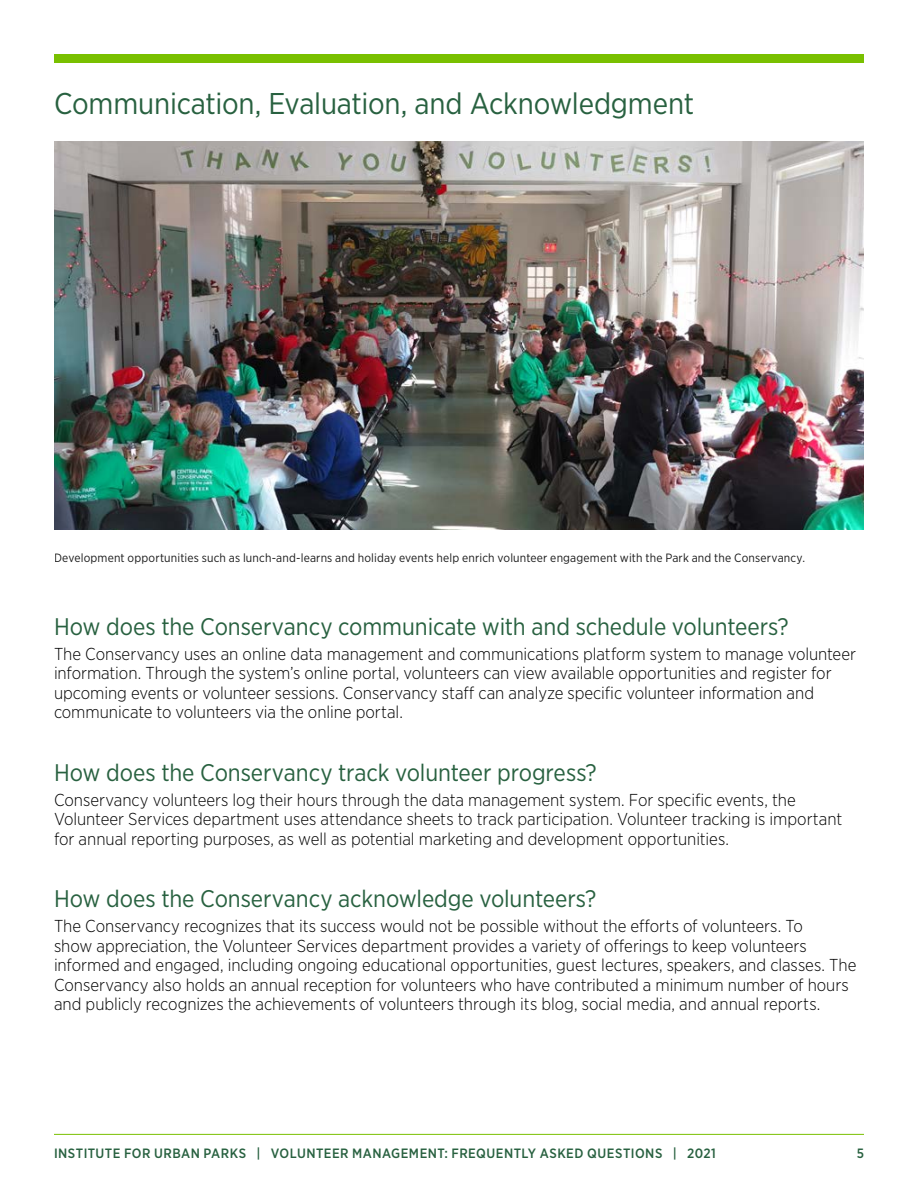
<style>
.page{position:relative;width:918px;height:1188px;background:#fff}
.page>*{position:absolute;margin:0;border:0;box-sizing:border-box;transform-origin:0 0}
.t1{font:30px "Gotham Narrow";letter-spacing:-.005em;color:#286140}
.t2{font:24px "Gotham Narrow";letter-spacing:-.005em;color:#286140}
.P1{font:300 17.25px/19.5px "Gotham Narrow";letter-spacing:-.005em;color:#000}
.t3{font:500 13.5px "Gotham Narrow";letter-spacing:.035em;color:#286140}
.t4{font:12px "Gotham Narrow";letter-spacing:.015em;color:#000}
</style>
<div class="page">
<div style="left:54px;top:54px;width:810px;height:9px;background:#79c000"></div>
<hr style="left:54px;top:1134px;width:810px;height:1px;background:#79c000">
<img style="left:54px;top:141px;width:810px;height:389px">
<h2 class="t1" style="left:54px;top:85px;width:642px">Communication, Evaluation, and Acknowledgment</h2>
<p class="t4" style="left:54px;top:550px;width:753px">Development opportunities such as lunch-and-learns and holiday events help enrich volunteer engagement with the Park and the Conservancy.</p>
<h3 class="t2" style="left:54px;top:611px;width:736px">How does the Conservancy communicate with and schedule volunteers?</h3>
<p class="P1" style="left:54px;top:643px;width:804px">The Conservancy uses an online data management and communications platform system to manage volunteer information. Through the system’s online portal, volunteers can view available opportunities and register for upcoming events or volunteer sessions. Conservancy staff can analyze specific volunteer information and communicate to volunteers via the online portal.</p>
<h3 class="t2" style="left:54px;top:758px;width:544px">How does the Conservancy track volunteer progress?</h3>
<p class="P1" style="left:54px;top:790px;width:790px">Conservancy volunteers log their hours through the data management system. For specific events, the<br>Volunteer Services department uses attendance sheets to track participation. Volunteer tracking is important for annual reporting purposes, as well as potential marketing and development opportunities.</p>
<h3 class="t2" style="left:54px;top:884px;width:544px">How does the Conservancy acknowledge volunteers?</h3>
<p class="P1" style="left:54px;top:916px;width:804px">The Conservancy recognizes that its success would not be possible without the efforts of volunteers. To<br>show appreciation, the Volunteer Services department provides a variety of offerings to keep volunteers informed and engaged, including ongoing educational opportunities, guest lectures, speakers, and classes. The Conservancy also holds an annual reception for volunteers who have contributed a minimum number of hours and publicly recognizes the achievements of volunteers through its blog, social media, and annual reports.</p>
<p class="t3" style="left:54px;top:1145px;width:663px">INSTITUTE FOR URBAN PARKS | VOLUNTEER MANAGEMENT: FREQUENTLY ASKED QUESTIONS | 2021</p>
<p class="t3" style="left:857px;top:1145px;width:9px">5</p>
</div>
